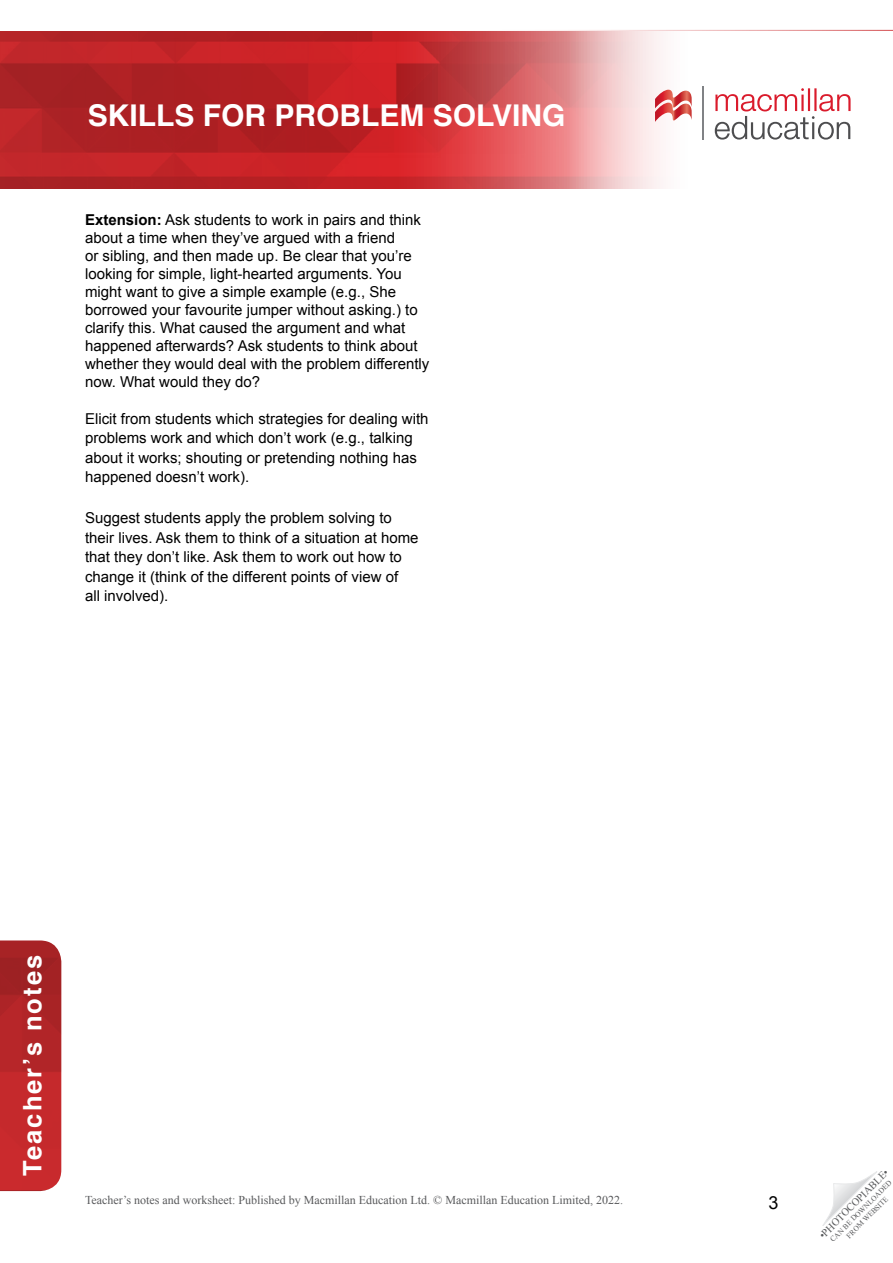
<style>
.page{position:relative;width:893px;height:1263px;background:#fff}
.page>*{position:absolute;margin:0;border:0;box-sizing:border-box;transform-origin:0 0}
.t1{font:700 30px "Helvetica";color:#fff}
.t2{font:700 25.5px "Helvetica";letter-spacing:.08em;color:#fff}
.t3{font:18px "Arial";color:#000}
.Intro_box_regular{font:15px/18px "Arial";color:#000}
.TN__Body_text{font:15px/19.5px "Arial";color:#000}
.t4{font:12px "Times New Roman";color:#58595b}
.t5{font:10.5px "Times New Roman";color:#58595b}
.t6{font:7.5px/9px "Times New Roman";color:#58595b;text-align:center}
.s1{font-weight:700}
</style>
<div class="page">
<svg style="left:822px;top:1171px;width:55px;height:55px"></svg>
<img style="left:0;top:940px;width:61px;height:251px">
<img style="left:0;top:31px;width:566px;height:157px">
<svg style="left:566px;top:29px;width:327px;height:160px"></svg>
<svg style="left:655px;top:89px;width:37px;height:34px"></svg>
<hr style="left:703px;top:86px;width:1px;height:54px;background:#808285">
<svg style="left:715px;top:88px;width:135px;height:52px"></svg>
<hr style="left:0;top:30px;width:893px;height:1px;background:#cb2b2e">
<h1 class="t1" style="left:88px;top:91px;width:479px">SKILLS FOR PROBLEM SOLVING</h1>
<p class="Intro_box_regular" style="left:85px;top:211px;width:346px"><span class="s1">Extension:</span> Ask students to work in pairs and think about a time when they’ve argued with a friend<br>or sibling, and then made up. Be clear that you’re looking for simple, light-hearted arguments. You might want to give a simple example (e.g., She borrowed your favourite jumper without asking.) to clarify this. What caused the argument and what happened afterwards? Ask students to think about whether they would deal with the problem differently now. What would they do?</p>
<p class="TN__Body_text" style="left:85px;top:409px;width:345px">Elicit from students which strategies for dealing with problems work and which don’t work (e.g., talking about it works; shouting or pretending nothing has happened doesn’t work).</p>
<p class="TN__Body_text" style="left:85px;top:508px;width:335px">Suggest students apply the problem solving to their lives. Ask them to think of a situation at home that they don’t like. Ask them to work out how to change it (think of the different points of view of<br>all involved).</p>
<h2 class="t2" style="left:12px;top:1176px;width:222px;rotate:-90deg">Teacher’s notes</h2>
<p class="t4" style="left:85px;top:1192px;width:540px">Teacher’s notes and worksheet: Published by Macmillan Education Ltd. © Macmillan Education Limited, 2022.</p>
<p class="t3" style="left:769px;top:1191px;width:12px">3</p>
<p class="t5" style="left:816px;top:1232px;width:95px;rotate:-45deg">•PHOTOCOPIABLE•</p>
<p class="t6" style="left:828px;top:1237px;width:85px;rotate:-45deg">CAN BE DOWNLOADED<br>FROM WEBSITE</p>
</div>
